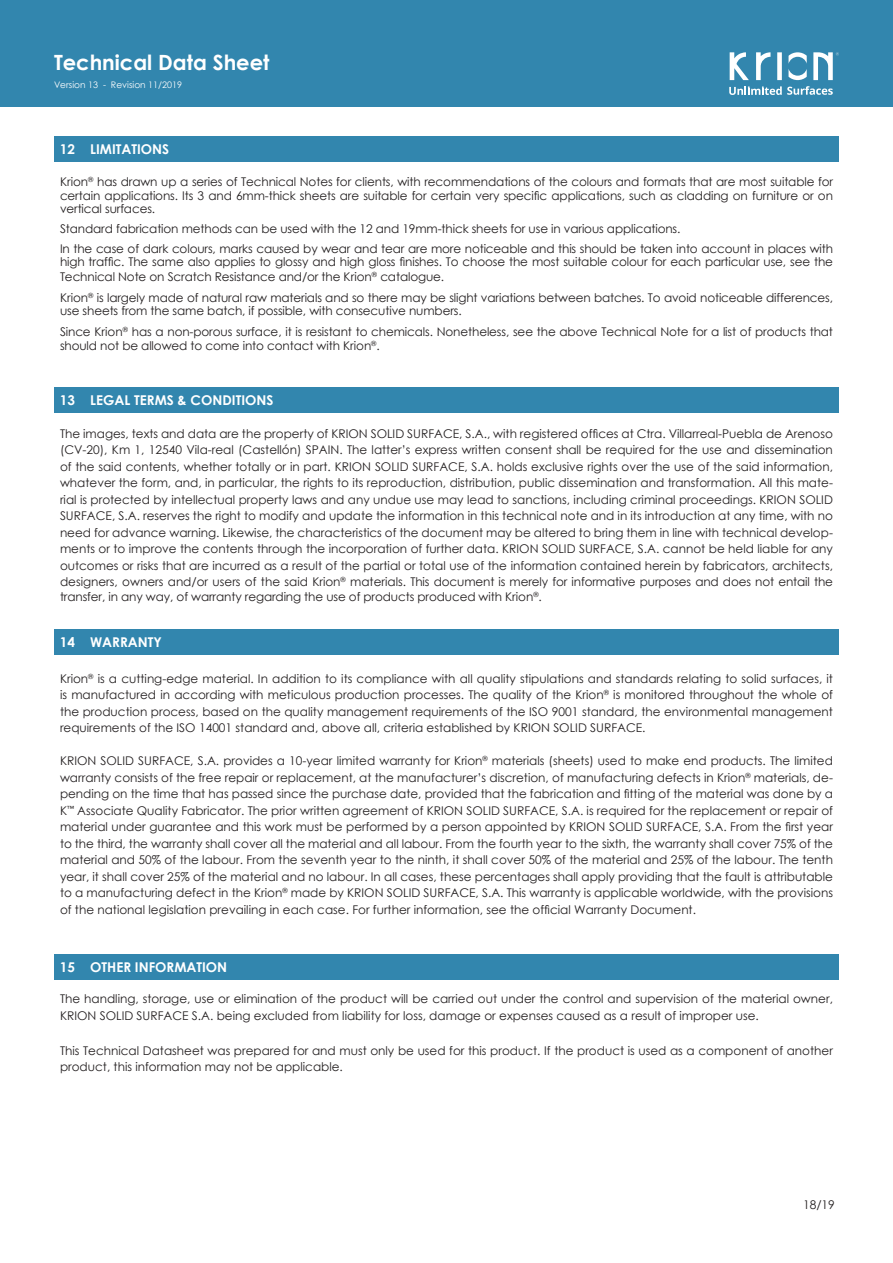
<style>
.page{position:relative;width:893px;height:1263px;background:#fff}
.page>*{position:absolute;margin:0;border:0;box-sizing:border-box;transform-origin:0 0}
.t1{font:700 21px "Century Gothic";color:#fff}
.Subtitulos_Blancos{font:700 13.5px "Century Gothic";color:#fff}
.Texto{font:12px/16.5px "Century Gothic";letter-spacing:-.01em;color:#231f20;text-align:justify}
.t2{font:9px "Century Gothic";color:#fff}
</style>
<div class="page">
<div style="left:0;top:0;width:893px;height:106px;background:#3286ae"></div>
<svg style="left:788px;top:52px;width:19px;height:28px"></svg>
<svg style="left:777px;top:52px;width:5px;height:28px"></svg>
<svg style="left:756px;top:52px;width:14px;height:28px"></svg>
<svg style="left:730px;top:52px;width:19px;height:28px"></svg>
<svg style="left:813px;top:52px;width:26px;height:28px"></svg>
<svg style="left:729px;top:86px;width:104px;height:9px"></svg>
<div style="left:54px;top:629px;width:27px;height:25px;background:#3286ae"></div>
<div style="left:82px;top:629px;width:757px;height:25px;background:#3286ae"></div>
<div style="left:54px;top:136px;width:27px;height:26px;background:#3286ae"></div>
<div style="left:82px;top:136px;width:757px;height:26px;background:#3286ae"></div>
<div style="left:54px;top:387px;width:27px;height:25px;background:#3286ae"></div>
<div style="left:82px;top:387px;width:757px;height:25px;background:#3286ae"></div>
<div style="left:54px;top:954px;width:27px;height:26px;background:#3286ae"></div>
<div style="left:82px;top:954px;width:757px;height:26px;background:#3286ae"></div>
<h1 class="t1" style="left:54px;top:46px;width:217px">Technical Data Sheet</h1>
<p class="t2" style="left:54px;top:78px;width:130px">Version 13 - Revision 11/2019</p>
<p class="Subtitulos_Blancos" style="left:60px;top:139px;width:17px">12</p>
<p class="Subtitulos_Blancos" style="left:90px;top:139px;width:81px">LIMITATIONS</p>
<p class="Texto" style="left:60px;top:175px;width:775px;line-height:13.5px">Krion<sup>®</sup> has drawn up a series of Technical Notes for clients, with recommendations of the colours and formats that are most suitable for certain applications. Its 3 and 6mm-thick sheets are suitable for certain very specific applications, such as cladding on furniture or on vertical surfaces.</p>
<p class="Texto" style="left:60px;top:220px;width:622px">Standard fabrication methods can be used with the 12 and 19mm-thick sheets for use in various applications.</p>
<p class="Texto" style="left:60px;top:241px;width:775px;line-height:14px">In the case of dark colours, marks caused by wear and tear are more noticeable and this should be taken into account in places with high traffic. The same also applies to glossy and high gloss finishes. To choose the most suitable colour for each particular use, see the Technical Note on Scratch Resistance and/or the Krion<sup>®</sup> catalogue.</p>
<p class="Texto" style="left:60px;top:290px;width:775px;line-height:13.5px">Krion<sup>®</sup> is largely made of natural raw materials and so there may be slight variations between batches. To avoid noticeable differences, use sheets from the same batch, if possible, with consecutive numbers.</p>
<p class="Texto" style="left:60px;top:324px;width:774px;line-height:14.4px">Since Krion<sup>®</sup> has a non-porous surface, it is resistant to chemicals. Nonetheless, see the above Technical Note for a list of products that should not be allowed to come into contact with Krion<sup>®</sup>.</p>
<p class="Subtitulos_Blancos" style="left:60px;top:389px;width:17px">13</p>
<p class="Subtitulos_Blancos" style="left:90px;top:389px;width:185px">LEGAL TERMS &amp; CONDITIONS</p>
<p class="Texto" style="left:60px;top:425px;width:774px">The images, texts and data are the property of KRION SOLID SURFACE, S.A., with registered offices at Ctra. Villarreal-Puebla de Arenoso (CV-20), Km 1, 12540 Vila-real (Castellón) SPAIN. The latter’s express written consent shall be required for the use and dissemination of the said contents, whether totally or in part. KRION SOLID SURFACE, S.A. holds exclusive rights over the use of the said information, whatever the form, and, in particular, the rights to its reproduction, distribution, public dissemination and transformation. All this mate&shy;rial is protected by intellectual property laws and any undue use may lead to sanctions, including criminal proceedings. KRION SOLID SURFACE, S.A. reserves the right to modify and update the information in this technical note and in its introduction at any time, with no need for advance warning. Likewise, the characteristics of the document may be altered to bring them in line with technical develop&shy;ments or to improve the contents through the incorporation of further data. KRION SOLID SURFACE, S.A. cannot be held liable for any outcomes or risks that are incurred as a result of the partial or total use of the information contained herein by fabricators, architects, designers, owners and/or users of the said Krion<sup>®</sup> materials. This document is merely for informative purposes and does not entail the</p>
<p class="Texto" style="left:60px;top:588px;width:483px">transfer, in any way, of warranty regarding the use of products produced with Krion<sup>®</sup>.</p>
<p class="Subtitulos_Blancos" style="left:60px;top:632px;width:17px">14</p>
<p class="Subtitulos_Blancos" style="left:90px;top:632px;width:73px">WARRANTY</p>
<p class="Texto" style="left:60px;top:670px;width:774px">Krion<sup>®</sup> is a cutting-edge material. In addition to its compliance with all quality stipulations and standards relating to solid surfaces, it is manufactured in according with meticulous production processes. The quality of the Krion<sup>®</sup> is monitored throughout the whole of the production process, based on the quality management requirements of the ISO 9001 standard, the environmental management requirements of the ISO 14001 standard and, above all, criteria established by KRION SOLID SURFACE.</p>
<p class="Texto" style="left:60px;top:753px;width:774px">KRION SOLID SURFACE, S.A. provides a 10-year limited warranty for Krion<sup>®</sup> materials (sheets) used to make end products. The limited warranty consists of the free repair or replacement, at the manufacturer’s discretion, of manufacturing defects in Krion<sup>®</sup> materials, de&shy;pending on the time that has passed since the purchase date, provided that the fabrication and fitting of the material was done by a K<sup>™</sup> Associate Quality Fabricator. The prior written agreement of KRION SOLID SURFACE, S.A. is required for the replacement or repair of material under guarantee and this work must be performed by a person appointed by KRION SOLID SURFACE, S.A. From the first year to the third, the warranty shall cover all the material and all labour. From the fourth year to the sixth, the warranty shall cover 75% of the material and 50% of the labour. From the seventh year to the ninth, it shall cover 50% of the material and 25% of the labour. The tenth year, it shall cover 25% of the material and no labour. In all cases, these percentages shall apply providing that the fault is attributable to a manufacturing defect in the Krion<sup>®</sup> made by KRION SOLID SURFACE, S.A. This warranty is applicable worldwide, with the provisions of the national legislation prevailing in each case. For further information, see the official Warranty Document.</p>
<p class="Subtitulos_Blancos" style="left:60px;top:957px;width:17px">15</p>
<p class="Subtitulos_Blancos" style="left:90px;top:957px;width:139px">OTHER INFORMATION</p>
<p class="Texto" style="left:60px;top:990px;width:774px">The handling, storage, use or elimination of the product will be carried out under the control and supervision of the material owner,<br>KRION SOLID SURFACE S.A. being excluded from liability for loss, damage or expenses caused as a result of improper use.</p>
<p class="Texto" style="left:60px;top:1042px;width:774px">This Technical Datasheet was prepared for and must only be used for this product. If the product is used as a component of another product, this information may not be applicable.</p>
<p class="Texto" style="left:803px;top:1196px;width:33px">18/19</p>
</div>
